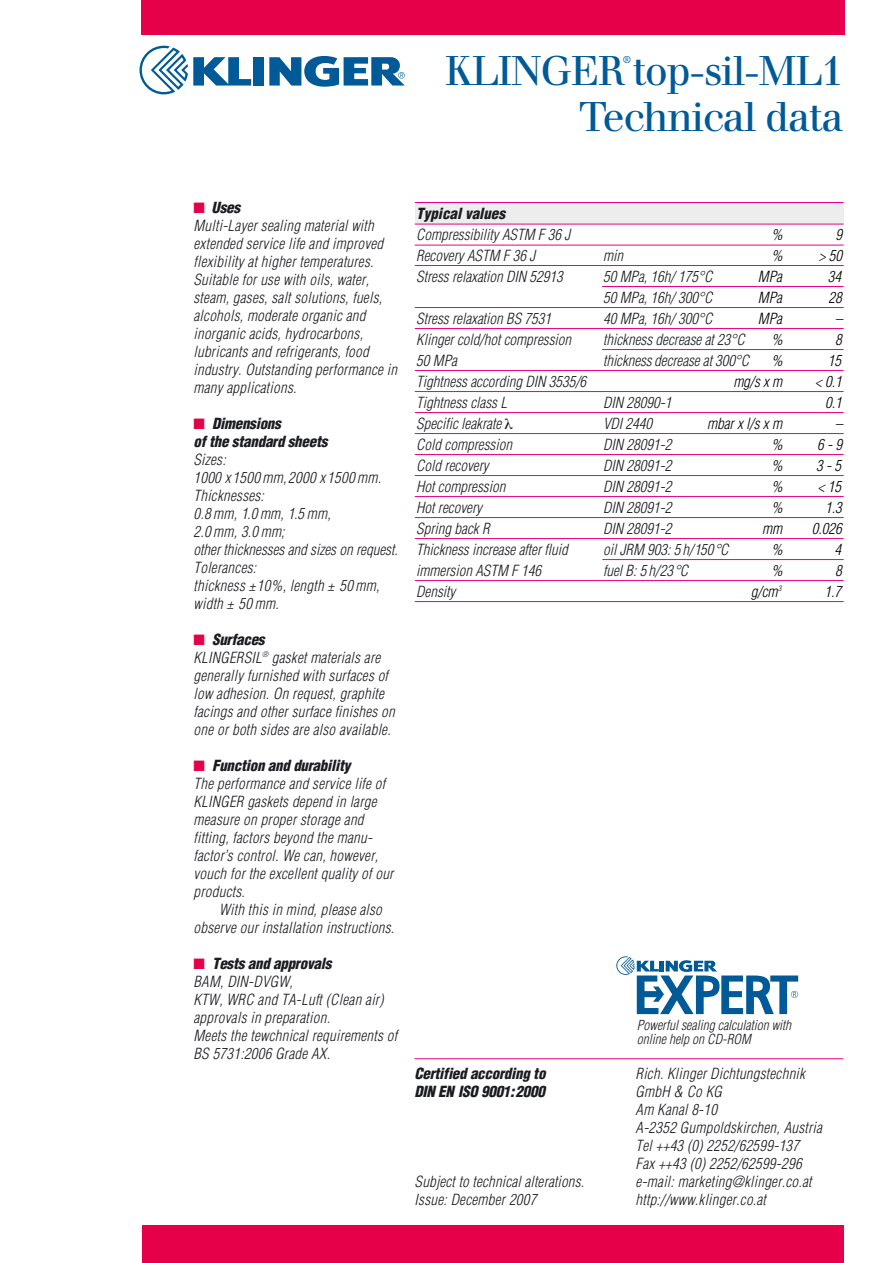
<style>
.page{position:relative;width:893px;height:1263px;background:#fff}
.page>*{position:absolute;margin:0;border:0;box-sizing:border-box;transform-origin:0 0}
.t1{font:40.5px/46.5px "Walbaum";letter-spacing:-.035em;color:#005a97;text-align:right}
.t2{font:italic 300 condensed 15px/18px "Helvetica";letter-spacing:.02em;color:#1b1c20}
.t3{font:italic 300 condensed 15px/21px "Helvetica";color:#1b1c20}
.t4{font:italic 300 condensed 15px/21px "Helvetica";color:#000;text-align:right}
.t5{font:italic 900 condensed 15px/18px "Helvetica";letter-spacing:-.015em;color:#1b1c20}
.t6{font:italic 300 condensed 13.5px/13.5px "Helvetica";color:#1b1c20}
.t7{font:9.75px "Walbaum";color:#005a97}
.s1{color:#e50049}
.s2{font-weight:900}
</style>
<div class="page">
<div style="left:141px;top:0;width:703px;height:34px;background:#e50049"></div>
<div style="left:142px;top:1225px;width:702px;height:38px;background:#e50049"></div>
<div style="left:253px;top:57px;width:11px;height:29px;background:#005a97"></div>
<svg style="left:269px;top:56px;width:136px;height:31px"></svg>
<svg style="left:139px;top:46px;width:112px;height:48px"></svg>
<div style="left:415px;top:202px;width:428px;height:22px;background:#ededed"></div>
<hr style="left:415px;top:202px;width:428px;height:1px;background:#e50083">
<hr style="left:415px;top:224px;width:428px;height:1px;background:#e50083">
<hr style="left:415px;top:245px;width:428px;height:1px;background:#e50083">
<hr style="left:415px;top:265px;width:428px;height:1px;background:#e50083">
<hr style="left:602px;top:286px;width:241px;height:1px;background:#e50083">
<hr style="left:415px;top:307px;width:428px;height:1px;background:#e50083">
<hr style="left:415px;top:328px;width:428px;height:1px;background:#e50083">
<hr style="left:602px;top:349px;width:241px;height:1px;background:#e50083">
<hr style="left:415px;top:370px;width:428px;height:1px;background:#e50083">
<hr style="left:415px;top:391px;width:428px;height:1px;background:#e50083">
<hr style="left:415px;top:412px;width:428px;height:1px;background:#e50083">
<hr style="left:415px;top:433px;width:428px;height:1px;background:#e50083">
<hr style="left:415px;top:454px;width:428px;height:1px;background:#e50083">
<hr style="left:415px;top:475px;width:428px;height:1px;background:#e50083">
<hr style="left:415px;top:496px;width:428px;height:1px;background:#e50083">
<hr style="left:415px;top:517px;width:428px;height:1px;background:#e50083">
<hr style="left:415px;top:538px;width:428px;height:1px;background:#e50083">
<hr style="left:602px;top:559px;width:241px;height:1px;background:#e50083">
<hr style="left:415px;top:580px;width:428px;height:1px;background:#e50083">
<hr style="left:415px;top:601px;width:428px;height:1px;background:#e50083">
<hr style="left:414px;top:1058px;width:429px;height:1px;background:#e50083">
<svg style="left:616px;top:956px;width:182px;height:58px"></svg>
<h1 class="t1" style="left:444px;top:51px;width:400px">KLINGER top-sil-ML1<br>Technical data</h1>
<p class="t7" style="left:623px;top:56px;width:9px">®</p>
<p class="t2" style="left:193px;top:200px;width:205px"><span class="s1">■</span> <span class="s2">Uses<br></span>Multi-Layer sealing material with extended service life and improved flexibility at higher temperatures.<br>Suitable for use with oils, water, steam, gases, salt solutions, fuels, alcohols, moderate organic and inorganic acids, hydrocarbons, lubricants and refrigerants, food industry. Outstanding performance in many applications.</p>
<p class="t5" style="left:193px;top:416px;width:135px"><span class="s1">■</span> Dimensions<br>of the standard sheets</p>
<p class="t2" style="left:193px;top:452px;width:206px">Sizes:<br>1000 x1500 mm,2000 x1500 mm.<br>Thicknesses:<br>0.8 mm, 1.0 mm, 1.5 mm,<br>2.0 mm, 3.0 mm;<br>other thicknesses and sizes on request.<br>Tolerances:<br>thickness ±10%, length ± 50 mm, width ± 50 mm.</p>
<p class="t2" style="left:193px;top:632px;width:203px"><span class="s1">■</span> <span class="s2">Surfaces<br></span>KLINGERSIL<sup>®</sup> gasket materials are generally furnished with surfaces of low adhesion. On request, graphite facings and other surface finishes on one or both sides are also available.</p>
<p class="t2" style="left:193px;top:758px;width:201px"><span class="s1">■</span> <span class="s2">Function and durability<br></span>The performance and service life of<br>KLINGER gaskets depend in large measure on proper storage and fitting, factors beyond the manu&shy;factor’s control. We can, however, vouch for the excellent quality of our products.</p>
<p class="t2" style="left:193px;top:902px;width:202px;text-indent:26px">With this in mind, please also observe our installation instructions.</p>
<p class="t2" style="left:193px;top:956px;width:205px"><span class="s1">■</span> <span class="s2">Tests and approvals<br></span>BAM, DIN-DVGW,<br>KTW, WRC and TA-Luft (Clean air) approvals in preparation.<br>Meets the tewchnical requirements of<br>BS 5731:2006 Grade AX.</p>
<p class="t5" style="left:416px;top:205px;width:90px">Typical values</p>
<p class="t3" style="left:416px;top:225px;width:156px">Compressibility ASTM F 36 J<br>Recovery ASTM F 36 J<br>Stress relaxation DIN 52913</p>
<p class="t3" style="left:416px;top:309px;width:171px">Stress relaxation BS 7531<br>Klinger cold/hot compression<br>50 MPa<br>Tightness according DIN 3535/6<br>Tightness class L<br>Specific leakrate<br>Cold compression<br>Cold recovery<br>Hot compression<br>Hot recovery<br>Spring back R<br>Thickness increase after fluid immersion ASTM F 146<br>Density</p>
<p class="t5" style="left:414px;top:1065px;width:133px">Certified according to<br>DIN EN ISO 9001:2000</p>
<p class="t2" style="left:414px;top:1173px;width:171px">Subject to technical alterations.<br>Issue: December 2007</p>
<p class="t4" style="left:733px;top:225px;width:51px">%<br>%<br>MPa<br>MPa<br>MPa<br>%<br>%<br>mg/s x m</p>
<p class="t4" style="left:707px;top:414px;width:77px">mbar x l/s x m %<br>%<br>%<br>%<br>mm<br>%<br>%<br>g/cm<sup>3</sup></p>
<p class="t3" style="left:603px;top:246px;width:148px">min<br>50 MPa, 16h/ 175°C<br>50 MPa, 16h/ 300°C<br>40 MPa, 16h/ 300°C thickness decrease at 23°C thickness decrease at 300°C</p>
<p class="t3" style="left:603px;top:393px;width:127px">DIN 28090-1<br>VDI 2440<br>DIN 28091-2<br>DIN 28091-2<br>DIN 28091-2<br>DIN 28091-2<br>DIN 28091-2<br>oil JRM 903: 5 h/150°C fuel B: 5 h/23°C</p>
<p class="t4" style="left:811px;top:225px;width:32px">9<br>&gt; 50<br>34<br>28<br>–<br>8<br>15<br>&lt; 0.1<br>0.1<br>–<br>6 - 9<br>3 - 5 &lt; 15<br>1.3<br>0.026<br>4<br>8<br>1.7</p>
<p class="t6" style="left:636px;top:1019px;width:156px">Powerful sealing calculation with online help on CD-ROM</p>
<p class="t2" style="left:635px;top:1065px;width:188px">Rich. Klinger Dichtungstechnik<br>GmbH &amp; Co KG<br>Am Kanal 8-10<br>A-2352 Gumpoldskirchen, Austria<br>Tel ++43 (0) 2252/62599-137<br>Fax ++43 (0) 2252/62599-296 e-mail: marketing@klinger.co.at http://www.klinger.co.at</p>
</div>
